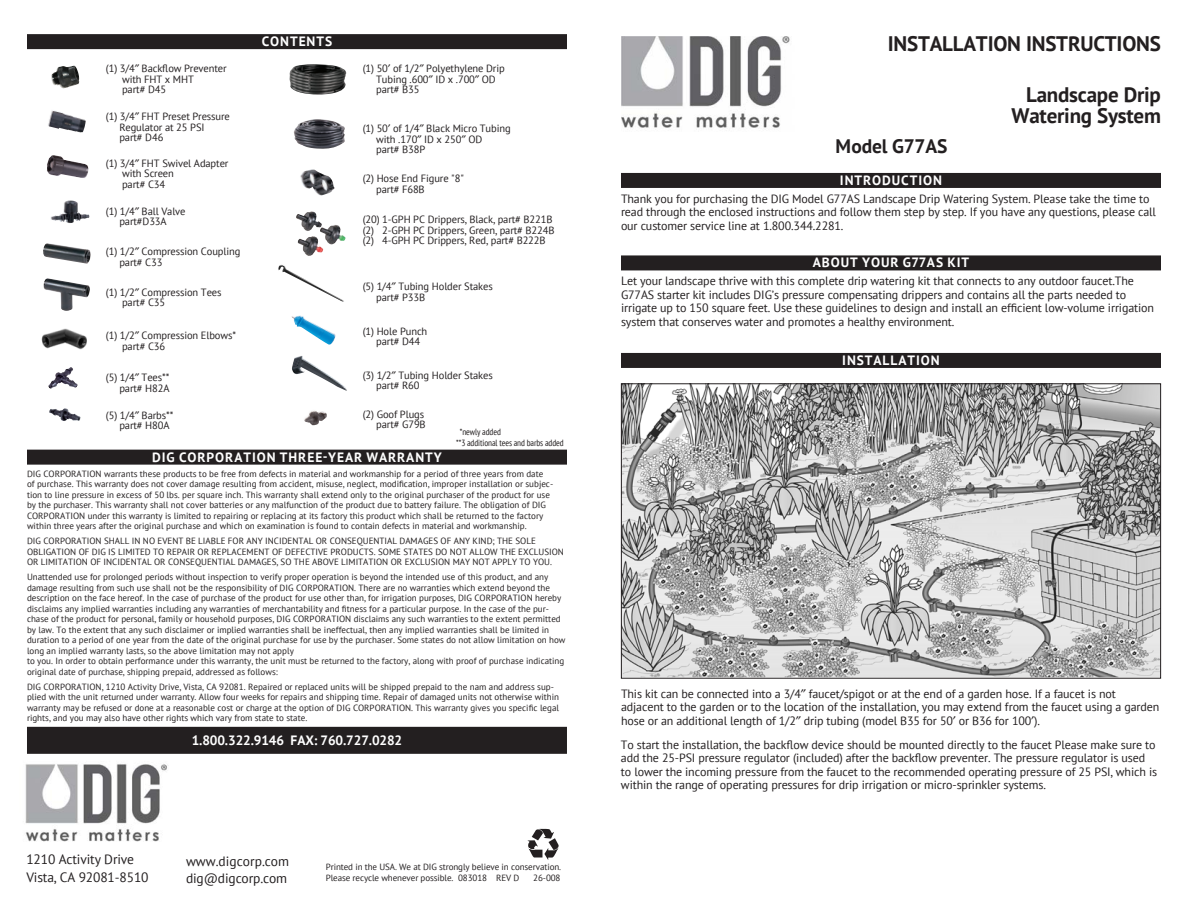
<style>
.page{position:relative;width:1188px;height:918px;background:#fff}
.page>*{position:absolute;margin:0;border:0;box-sizing:border-box;transform-origin:0 0}
.t1{font:700 21px/21px "PT Sans";letter-spacing:-.01em;color:#231f20;text-align:right}
.t2{font:700 19.5px "PT Sans";letter-spacing:-.01em;color:#231f20}
._1_head{font:700 13.5px "PT Sans";letter-spacing:.07em;color:#fff}
._3_body{font:13.5px "PT Sans";letter-spacing:-.01em;color:#231f20}
._1_head-2{font:700 13.5px "PT Sans";letter-spacing:-.01em;color:#fff}
._3_body-2{font:12px/13.5px "PT Sans";letter-spacing:-.01em;color:#231f20}
.t3{font:10.5px/10.5px "PT Sans";letter-spacing:-.01em;color:#231f20}
._3_body-3{font:9px/10.5px "PT Sans";color:#231f20}
.t4{font:condensed 9px "PT Sans";letter-spacing:-.01em;color:#231f20}
</style>
<div class="page">
<div style="left:621px;top:173px;width:540px;height:15px;background:#231f20"></div>
<div style="left:621px;top:255px;width:540px;height:15px;background:#231f20"></div>
<div style="left:621px;top:353px;width:540px;height:15px;background:#231f20"></div>
<div style="left:27px;top:727px;width:540px;height:27px;background:#231f20"></div>
<div style="left:27px;top:450px;width:540px;height:15px;background:#231f20"></div>
<img style="left:623px;top:385px;width:536px;height:292px">
<div style="left:621px;top:383px;width:540px;height:296px;border:1px solid #231f20"></div>
<img style="left:621px;top:36px;width:169px;height:92px">
<img style="left:25px;top:764px;width:142px;height:78px">
<svg style="left:527px;top:829px;width:32px;height:31px"></svg>
<img style="left:44px;top:278px;width:46px;height:33px">
<img style="left:43px;top:243px;width:48px;height:21px">
<img style="left:300px;top:169px;width:35px;height:27px">
<img style="left:296px;top:374px;width:51px;height:17px">
<img style="left:50px;top:200px;width:39px;height:23px">
<img style="left:304px;top:410px;width:23px;height:15px">
<img style="left:41px;top:328px;width:46px;height:22px">
<svg style="left:291px;top:301px;width:53px;height:73px"></svg>
<img style="left:278px;top:264px;width:66px;height:37px">
<img style="left:48px;top:367px;width:30px;height:22px">
<img style="left:296px;top:212px;width:26px;height:19px">
<img style="left:320px;top:225px;width:26px;height:19px">
<img style="left:298px;top:236px;width:25px;height:20px">
<div style="left:27px;top:34px;width:540px;height:15px;background:#231f20"></div>
<img style="left:47px;top:155px;width:42px;height:23px">
<img style="left:49px;top:408px;width:32px;height:13px">
<img style="left:48px;top:110px;width:38px;height:23px">
<img style="left:51px;top:66px;width:28px;height:23px">
<img style="left:289px;top:64px;width:58px;height:31px">
<img style="left:294px;top:119px;width:51px;height:30px">
<p class="t3" style="left:122px;top:63px;width:106px;text-indent:-16px">(1) 3/4 Backflow Preventer with FHT x MHT</p>
<p class="t3" style="left:122px;top:84px;width:46px">part# D45</p>
<p class="t3" style="left:119px;top:111px;width:112px;text-indent:-13px">(1) 3/4 FHT Preset Pressure<br>Regulator at 25 PSI</p>
<p class="t3" style="left:119px;top:132px;width:46px">part# D46</p>
<p class="t3" style="left:122px;top:158px;width:108px;text-indent:-16px">(1) 3/4 FHT Swivel Adapter with Screen</p>
<p class="t3" style="left:122px;top:179px;width:45px">part# C34</p>
<p class="t3" style="left:106px;top:206px;width:81px">(1) 1/4 Ball Valve</p>
<p class="t3" style="left:119px;top:216px;width:49px">part#D33A</p>
<p class="t3" style="left:106px;top:246px;width:136px">(1) 1/2 Compression Coupling</p>
<p class="t3" style="left:119px;top:257px;width:45px">part# C33</p>
<p class="t3" style="left:106px;top:287px;width:117px">(1) 1/2 Compression Tees</p>
<p class="t3" style="left:122px;top:297px;width:45px">part# C35</p>
<p class="t3" style="left:106px;top:330px;width:132px">(1) 1/2 Compression Elbows*</p>
<p class="t3" style="left:122px;top:341px;width:45px">part# C36</p>
<p class="t3" style="left:106px;top:372px;width:65px">(5) 1/4 Tees**</p>
<p class="t3" style="left:119px;top:383px;width:52px">part# H82A</p>
<p class="t3" style="left:106px;top:410px;width:69px">(5) 1/4 Barbs**</p>
<p class="t3" style="left:119px;top:420px;width:52px">part# H80A</p>
<p class="_1_head" style="left:262px;top:32px;width:72px">CONTENTS</p>
<p class="t3" style="left:363px;top:63px;width:144px;text-align:center">(1) 50 of 1/2 Polyethylene Drip<br>Tubing .600 ID x .700 OD</p>
<p class="t3" style="left:376px;top:84px;width:45px">part# B35</p>
<p class="t3" style="left:376px;top:123px;width:136px;text-indent:-13px">(1) 50 of 1/4 Black Micro Tubing with .170 ID x 250 OD</p>
<p class="t3" style="left:376px;top:144px;width:51px">part# B38P</p>
<p class="t3" style="left:363px;top:173px;width:103px">(2) Hose End Figure "8"</p>
<p class="t3" style="left:376px;top:183px;width:50px">part# F68B</p>
<p class="t3" style="left:363px;top:214px;width:191px">(20) 1-GPH PC Drippers, Black, part# B221B</p>
<p class="t3" style="left:363px;top:225px;width:193px">(2) 2-GPH PC Drippers, Green, part# B224B</p>
<p class="t3" style="left:363px;top:235px;width:184px">(2) 4-GPH PC Drippers, Red, part# B222B</p>
<p class="t3" style="left:363px;top:281px;width:132px">(5) 1/4 Tubing Holder Stakes</p>
<p class="t3" style="left:376px;top:292px;width:51px">part# P33B</p>
<p class="t3" style="left:363px;top:325px;width:66px">(1) Hole Punch</p>
<p class="t3" style="left:376px;top:336px;width:46px">part# D44</p>
<p class="t3" style="left:363px;top:369px;width:132px">(3) 1/2 Tubing Holder Stakes</p>
<p class="t3" style="left:376px;top:380px;width:45px">part# R60</p>
<p class="t3" style="left:363px;top:408px;width:63px">(2) Goof Plugs</p>
<p class="t3" style="left:376px;top:419px;width:51px">part# G79B</p>
<p class="t4" style="left:460px;top:426px;width:43px">*newly added</p>
<p class="t4" style="left:456px;top:437px;width:109px">**3 additional tees and barbs added</p>
<p class="_1_head" style="left:152px;top:448px;width:291px">DIG CORPORATION THREE-YEAR WARRANTY</p>
<p class="_3_body-3" style="left:27px;top:468px;width:528px">DIG CORPORATION warrants these products to be free from defects in material and workmanship for a period of three years from date of purchase. This warranty does not cover damage resulting from accident, misuse, neglect, modification, improper installation or subjec&shy;tion to line pressure in excess of 50 lbs. per square inch. This warranty shall extend only to the original purchaser of the product for use by the purchaser. This warranty shall not cover batteries or any malfunction of the product due to battery failure. The obligation of DIG CORPORATION under this warranty is limited to repairing or replacing at its factory this product which shall be returned to the factory within three years after the original purchase and which on examination is found to contain defects in material and workmanship.</p>
<p class="_3_body-3" style="left:27px;top:536px;width:538px">DIG CORPORATION SHALL IN NO EVENT BE LIABLE FOR ANY INCIDENTAL OR CONSEQUENTIAL DAMAGES OF ANY KIND; THE SOLE<br>OBLIGATION OF DIG IS LIMITED TO REPAIR OR REPLACEMENT OF DEFECTIVE PRODUCTS. SOME STATES DO NOT ALLOW THE EXCLUSION<br>OR LIMITATION OF INCIDENTAL OR CONSEQUENTIAL DAMAGES, SO THE ABOVE LIMITATION OR EXCLUSION MAY NOT APPLY TO YOU.</p>
<p class="_3_body-3" style="left:27px;top:572px;width:540px">Unattended use for prolonged periods without inspection to verify proper operation is beyond the intended use of this product, and any damage resulting from such use shall not be the responsibility of DIG CORPORATION. There are no warranties which extend beyond the description on the face hereof. In the case of purchase of the product for use other than, for irrigation purposes, DIG CORPORATION hereby disclaims any implied warranties including any warranties of merchantability and fitness for a particular purpose. In the case of the pur&shy;chase of the product for personal, family or household purposes, DIG CORPORATION disclaims any such warranties to the extent permitted by law. To the extent that any such disclaimer or implied warranties shall be ineffectual, then any implied warranties shall be limited in duration to a period of one year from the date of the original purchase for use by the purchaser. Some states do not allow limitation on how long an implied warranty lasts, so the above limitation may not apply<br>to you. In order to obtain performance under this warranty, the unit must be returned to the factory, along with proof of purchase indicating original date of purchase, shipping prepaid, addressed as follows:</p>
<p class="_3_body-3" style="left:27px;top:681px;width:534px">DIG CORPORATION, 1210 Activity Drive, Vista, CA 92081. Repaired or replaced units will be shipped prepaid to the nam and address sup&shy;plied with the unit returned under warranty. Allow four weeks for repairs and shipping time. Repair of damaged units not otherwise within warranty may be refused or done at a reasonable cost or charge at the option of DIG CORPORATION. This warranty gives you specific legal rights, and you may also have other rights which vary from state to state.</p>
<p class="_1_head-2" style="left:192px;top:731px;width:212px">1.800.322.9146 FAX: 760.727.0282</p>
<p class="_3_body" style="left:26px;top:850px;width:109px">1210 Activity Drive</p>
<p class="_3_body" style="left:26px;top:868px;width:124px">Vista, CA 92081-8510</p>
<p class="_3_body-3" style="left:326px;top:861px;width:237px">Printed in the USA. We at DIG strongly believe in conservation.<br>Please recycle whenever possible. 083018 REV D</p>
<p class="_3_body" style="left:186px;top:853px;width:105px">www.digcorp.com</p>
<p class="_3_body" style="left:186px;top:869px;width:103px">dig@digcorp.com</p>
<p class="_3_body-3" style="left:533px;top:872px;width:29px">26-008</p>
<p class="t1" style="left:888px;top:32px;width:275px">INSTALLATION INSTRUCTIONS</p>
<p class="t1" style="left:1011px;top:83px;width:151px">Landscape Drip<br>Watering System</p>
<p class="t2" style="left:835px;top:133px;width:114px">Model G77AS</p>
<p class="_1_head" style="left:840px;top:171px;width:104px">INTRODUCTION</p>
<p class="_3_body-2" style="left:621px;top:192px;width:537px">Thank you for purchasing the DIG Model G77AS Landscape Drip Watering System. Please take the time to read through the enclosed instructions and follow them step by step. If you have any questions, please call our customer service line at 1.800.344.2281.</p>
<p class="_1_head" style="left:813px;top:254px;width:158px">ABOUT YOUR G77AS KIT</p>
<p class="_3_body-2" style="left:621px;top:274px;width:535px">Let your landscape thrive with this complete drip watering kit that connects to any outdoor faucet.The G77AS starter kit includes DIG’s pressure compensating drippers and contains all the parts needed to irrigate up to 150 square feet. Use these guidelines to design and install an efficient low-volume irrigation system that conserves water and promotes a healthy environment.</p>
<p class="_1_head" style="left:842px;top:351px;width:99px">INSTALLATION</p>
<p class="_3_body-2" style="left:621px;top:687px;width:540px">This kit can be connected into a 3/4 faucet/spigot or at the end of a garden hose. If a faucet is not adjacent to the garden or to the location of the installation, you may extend from the faucet using a garden hose or an additional length of 1/2 drip tubing (model B35 for 50 or B36 for 100 ).</p>
<p class="_3_body-2" style="left:621px;top:738px;width:538px">To start the installation, the backflow device should be mounted directly to the faucet Please make sure to add the 25-PSI pressure regulator (included) after the backflow preventer. The pressure regulator is used to lower the incoming pressure from the faucet to the recommended operating pressure of 25 PSI, which is within the range of operating pressures for drip irrigation or micro-sprinkler systems.</p>
</div>
